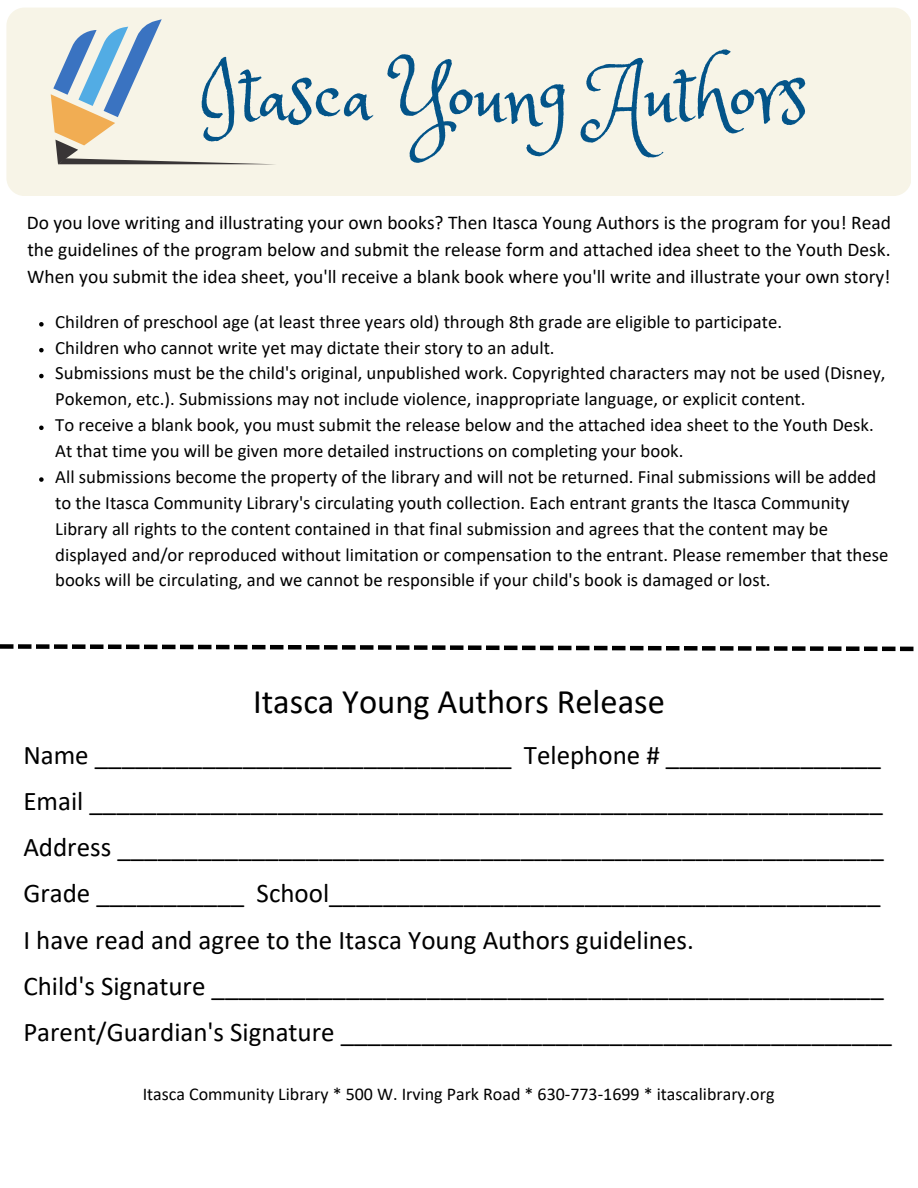
<style>
.page{position:relative;width:918px;height:1188px;background:#fff}
.page>*{position:absolute;margin:0;border:0;box-sizing:border-box;transform-origin:0 0}
.t1{font:79.95px "Princess Sofia";color:#035489}
.t2{font:34.5px "Calibri";color:#000}
.t3{font:27px/46.2px "Calibri";color:#000}
.t4{font:19.5px/27px "Calibri";color:#000;text-align:justify}
.t5{font:18.75px/25.8px "Calibri";color:#000}
.t6{font:18px "Calibri";color:#000}
</style>
<div class="page">
<div style="left:6px;top:8px;width:905px;height:188px;background:#f7f4e7;border-radius:18px"></div>
<svg style="left:51px;top:19px;width:213px;height:145px"></svg>
<svg style="left:39px;top:322px;width:5px;height:5px"></svg>
<svg style="left:39px;top:348px;width:5px;height:4px"></svg>
<svg style="left:39px;top:374px;width:5px;height:4px"></svg>
<svg style="left:39px;top:426px;width:5px;height:4px"></svg>
<svg style="left:39px;top:477px;width:5px;height:5px"></svg>
<svg style="left:0;top:644px;width:914px;height:7px"></svg>
<p class="t1" style="left:198px;top:44px;width:611px">Itasca Young Authors</p>
<h1 class="t4" style="left:27px;top:211px;width:866px">Do you love writing and illustrating your own books? Then Itasca Young Authors is the program for you! Read the guidelines of the program below and submit the release form and attached idea sheet to the Youth Desk.<br>When you submit the idea sheet, you'll receive a blank book where you'll write and illustrate your own story!</h1>
<p class="t5" style="left:55px;top:310px;width:728px">Children of preschool age (at least three years old) through 8th grade are eligible to participate.</p>
<p class="t5" style="left:55px;top:336px;width:501px">Children who cannot write yet may dictate their story to an adult.</p>
<p class="t5" style="left:55px;top:362px;width:832px">Submissions must be the child's original, unpublished work. Copyrighted characters may not be used (Disney,<br>Pokemon, etc.). Submissions may not include violence, inappropriate language, or explicit content.</p>
<p class="t5" style="left:55px;top:414px;width:820px">To receive a blank book, you must submit the release below and the attached idea sheet to the Youth Desk.<br>At that time you will be given more detailed instructions on completing your book.</p>
<p class="t5" style="left:55px;top:465px;width:835px">All submissions become the property of the library and will not be returned. Final submissions will be added to the Itasca Community Library's circulating youth collection. Each entrant grants the Itasca Community Library all rights to the content contained in that final submission and agrees that the content may be displayed and/or reproduced without limitation or compensation to the entrant. Please remember that these books will be circulating, and we cannot be responsible if your child's book is damaged or lost.</p>
<p class="t2" style="left:253px;top:688px;width:413px">Itasca Young Authors Release</p>
<p class="t3" style="left:23px;top:734px;width:870px">Name _______________________________ Telephone # ________________ Email ___________________________________________________________ Address _________________________________________________________ Grade ___________ School_________________________________________ I have read and agree to the Itasca Young Authors guidelines.<br>Child's Signature __________________________________________________ Parent/Guardian's Signature _________________________________________</p>
<p class="t6" style="left:143px;top:1087px;width:633px">Itasca Community Library * 500 W. Irving Park Road * 630-773-1699 * itascalibrary.org</p>
</div>
